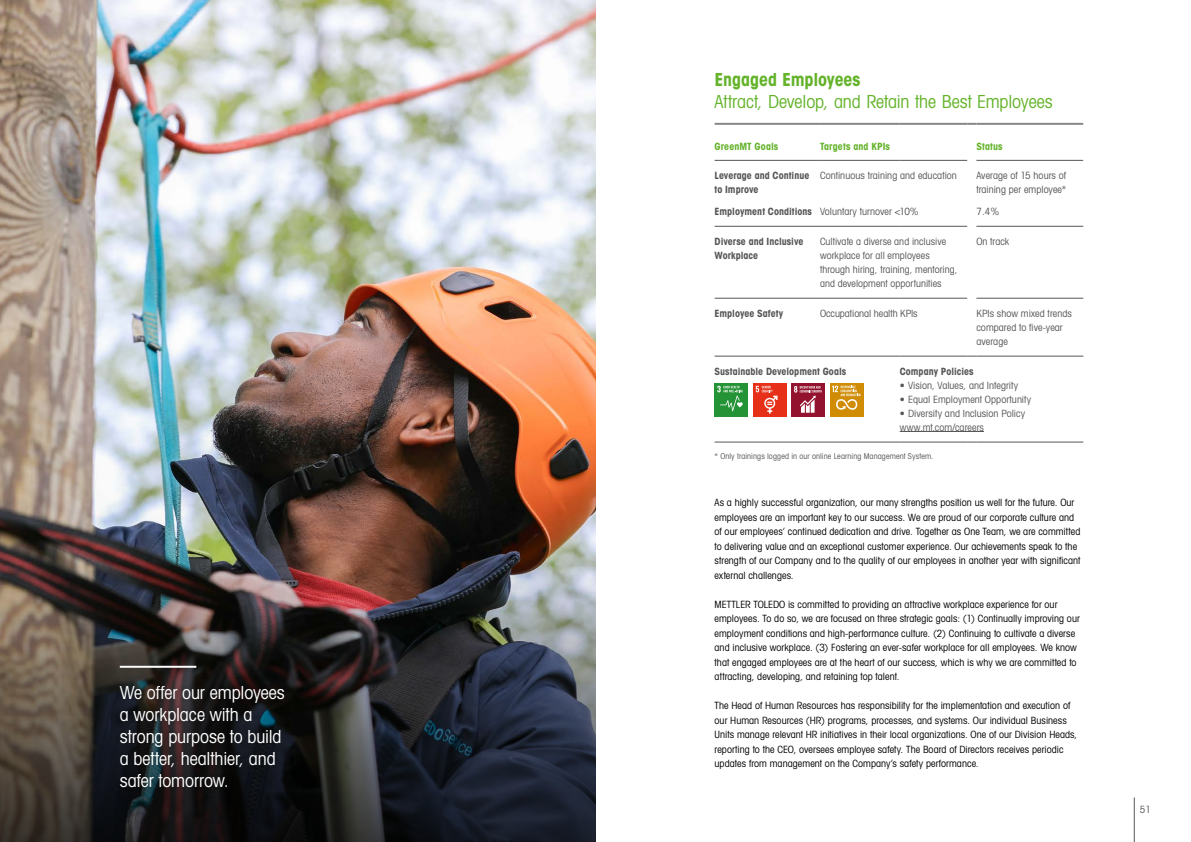
<style>
.page{position:relative;width:1191px;height:842px;background:#fff}
.page>*{position:absolute;margin:0;border:0;box-sizing:border-box;transform-origin:0 0}
.t1{font:18px/22px "Avant Gardefor MT Bk";letter-spacing:-.005em;color:#fff}
.t2{font:18px "Avant Gardefor MT Bk";letter-spacing:-.005em;color:#64b32b}
.t3{font:18px "Avant Gardefor MT Bd";letter-spacing:-.01em;color:#64b32b}
.t4{font:10px/14.5px "Avant Gardefor MT Bk";letter-spacing:.005em;color:#000}
.t5{font:10px/14px "Avant Gardefor MT Bk";letter-spacing:.005em;color:#565655}
.t6{font:10px/14px "Avant Gardefor MT Bd";color:#565655}
.t7{font:10px "Avant Gardefor MT Bd";letter-spacing:.01em;color:#64b32b}
.t8{font:8px "Avant Gardefor MT Bk";letter-spacing:.015em;color:#565655}
</style>
<div class="page">
<hr style="left:1134px;top:797px;width:1px;height:45px;background:#565655">
<img style="left:0;top:0;width:595px;height:564px">
<hr style="left:714px;top:123px;width:106px;height:2px;background:#868786">
<hr style="left:820px;top:123px;width:79px;height:2px;background:#868786">
<hr style="left:899px;top:123px;width:68px;height:2px;background:#868786">
<svg style="left:967px;top:123px;width:9px;height:2px"></svg>
<hr style="left:976px;top:123px;width:107px;height:2px;background:#868786">
<hr style="left:714px;top:160px;width:106px;height:1px;background:#565655">
<hr style="left:820px;top:160px;width:79px;height:1px;background:#565655">
<hr style="left:899px;top:160px;width:68px;height:1px;background:#565655">
<hr style="left:976px;top:160px;width:107px;height:1px;background:#565655">
<hr style="left:714px;top:226px;width:106px;height:1px;background:#565655">
<hr style="left:820px;top:226px;width:79px;height:1px;background:#565655">
<hr style="left:899px;top:226px;width:68px;height:1px;background:#565655">
<hr style="left:976px;top:226px;width:107px;height:1px;background:#565655">
<hr style="left:714px;top:298px;width:106px;height:1px;background:#565655">
<hr style="left:820px;top:298px;width:79px;height:1px;background:#565655">
<hr style="left:899px;top:298px;width:68px;height:1px;background:#565655">
<hr style="left:976px;top:298px;width:107px;height:1px;background:#565655">
<hr style="left:714px;top:356px;width:106px;height:1px;background:#565655">
<hr style="left:820px;top:356px;width:79px;height:1px;background:#565655">
<hr style="left:899px;top:356px;width:68px;height:1px;background:#565655">
<hr style="left:976px;top:356px;width:107px;height:1px;background:#565655">
<hr style="left:714px;top:442px;width:106px;height:1px;background:#565655">
<hr style="left:820px;top:442px;width:79px;height:1px;background:#565655">
<hr style="left:899px;top:442px;width:68px;height:1px;background:#565655">
<hr style="left:976px;top:442px;width:107px;height:1px;background:#565655">
<div style="left:714px;top:383px;width:34px;height:33px;background:#239335"></div>
<svg style="left:717px;top:386px;width:25px;height:25px"></svg>
<div style="left:753px;top:383px;width:33px;height:33px;background:#e63018"></div>
<svg style="left:755px;top:386px;width:22px;height:28px"></svg>
<div style="left:791px;top:383px;width:33px;height:34px;background:#93122e"></div>
<svg style="left:794px;top:386px;width:27px;height:27px"></svg>
<div style="left:830px;top:383px;width:33px;height:33px;background:#d18c05"></div>
<svg style="left:832px;top:386px;width:28px;height:24px"></svg>
<hr style="left:899px;top:431px;width:85px;height:1px;background:#565655">
<img style="left:0;top:564px;width:595px;height:278px">
<div style="left:100px;top:665px;width:205px;height:143px;background:#565655;opacity:.5"></div>
<div style="left:108px;top:673px;width:189px;height:126px;background:#000;opacity:.9"></div>
<hr style="left:120px;top:666px;width:76px;height:2px;background:#fff">
<h1 class="t1" style="left:120px;top:681px;width:167px">We offer our employees a workplace with a strong purpose to build a better, healthier, and safer tomorrow.</h1>
<h1 class="t3" style="left:714px;top:68px;width:147px">Engaged Employees</h1>
<h1 class="t2" style="left:714px;top:91px;width:340px">Attract, Develop, and Retain the Best Employees</h1>
<p class="t7" style="left:714px;top:140px;width:65px">GreenMT Goals</p>
<p class="t7" style="left:820px;top:140px;width:71px">Targets and KPIs</p>
<p class="t7" style="left:976px;top:140px;width:28px">Status</p>
<p class="t6" style="left:714px;top:168px;width:96px">Leverage and Continue to Improve</p>
<p class="t6" style="left:714px;top:204px;width:99px">Employment Conditions</p>
<p class="t5" style="left:820px;top:168px;width:138px">Continuous training and education</p>
<p class="t5" style="left:820px;top:204px;width:100px">Voluntary turnover &lt;10%</p>
<p class="t5" style="left:976px;top:168px;width:91px">Average of 15 hours of training per employee*</p>
<p class="t5" style="left:976px;top:204px;width:24px">7.4%</p>
<p class="t6" style="left:714px;top:234px;width:90px">Diverse and Inclusive<br>Workplace</p>
<p class="t5" style="left:820px;top:234px;width:139px">Cultivate a diverse and inclusive workplace for all employees through hiring, training, mentoring, and development opportunities</p>
<p class="t5" style="left:976px;top:234px;width:34px">On track</p>
<p class="t6" style="left:714px;top:306px;width:70px">Employee Safety</p>
<p class="t5" style="left:820px;top:306px;width:99px">Occupational health KPIs</p>
<p class="t5" style="left:976px;top:306px;width:97px">KPIs show mixed trends compared to five-year average</p>
<p class="t6" style="left:714px;top:364px;width:133px">Sustainable Development Goals</p>
<p class="t6" style="left:899px;top:364px;width:76px">Company Policies</p>
<p class="t5" style="left:899px;top:378px;width:120px">• Vision, Values, and Integrity</p>
<p class="t5" style="left:899px;top:392px;width:133px">• Equal Employment Opportunity</p>
<p class="t5" style="left:899px;top:406px;width:127px">• Diversity and Inclusion Policy www.mt.com/careers</p>
<p class="t8" style="left:714px;top:451px;width:220px">* Only trainings logged in our online Learning Management System.</p>
<p class="t4" style="left:714px;top:495px;width:367px">As a highly successful organization, our many strengths position us well for the future. Our employees are an important key to our success. We are proud of our corporate culture and of our employees’ continued dedication and drive. Together as One Team, we are committed to delivering value and an exceptional customer experience. Our achievements speak to the strength of our Company and to the quality of our employees in another year with significant external challenges.</p>
<p class="t4" style="left:714px;top:597px;width:367px">METTLER TOLEDO is committed to providing an attractive workplace experience for our employees. To do so, we are focused on three strategic goals: (1) Continually improving our employment conditions and high-performance culture. (2) Continuing to cultivate a diverse and inclusive workplace. (3) Fostering an ever-safer workplace for all employees. We know that engaged employees are at the heart of our success, which is why we are committed to attracting, developing, and retaining top talent.</p>
<p class="t4" style="left:714px;top:698px;width:364px">The Head of Human Resources has responsibility for the implementation and execution of our Human Resources (HR) programs, processes, and systems. Our individual Business Units manage relevant HR initiatives in their local organizations. One of our Division Heads, reporting to the CEO, oversees employee safety. The Board of Directors receives periodic updates from management on the Company’s safety performance.</p>
<p class="t5" style="left:1140px;top:802px;width:13px">51</p>
</div>
